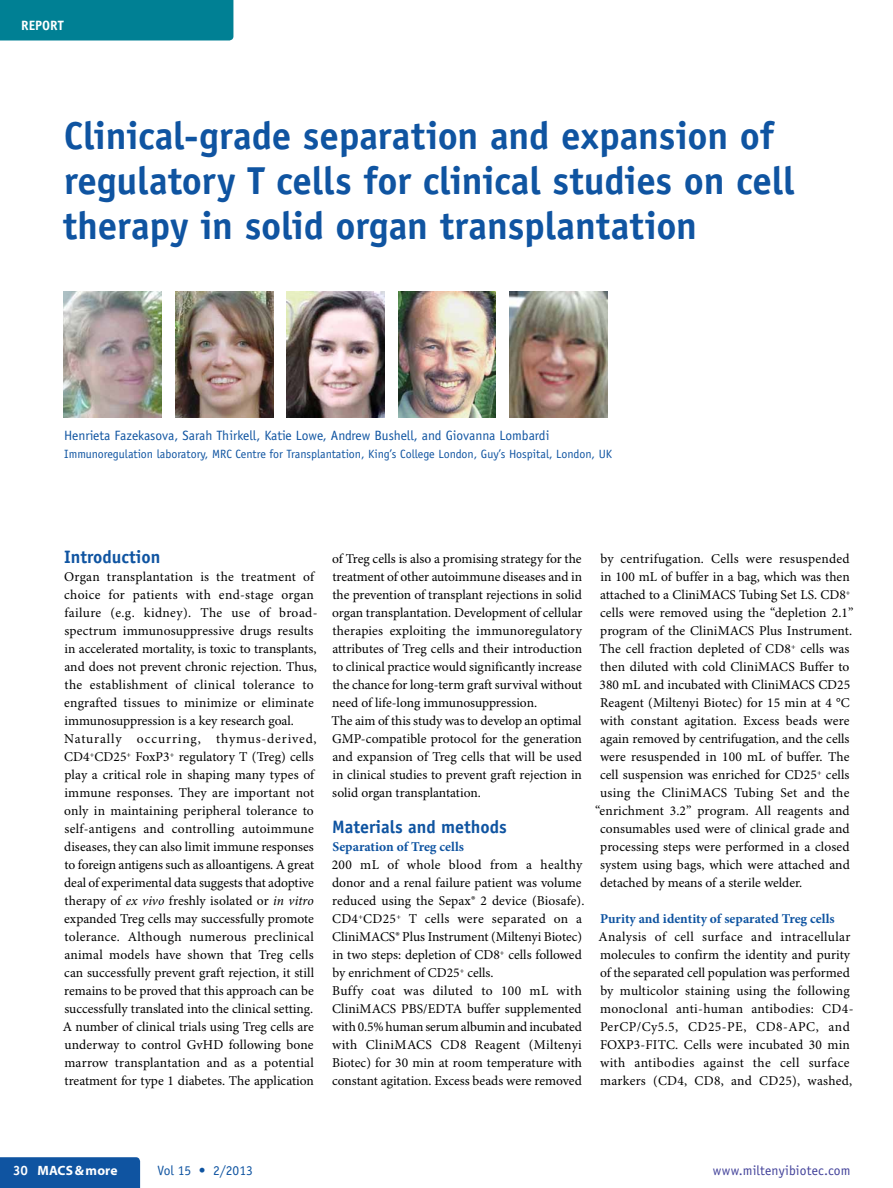
<style>
.page{position:relative;width:893px;height:1188px;background:#fff}
.page>*{position:absolute;margin:0;border:0;box-sizing:border-box;transform-origin:0 0}
.t1{font:700 39px/45px "Officina Sans Std";letter-spacing:-.005em;color:#0f54a1}
.t2{font:700 18px "Officina Sans Std";color:#0f54a1}
.t3{font:13.5px/18px "Minion Pro";letter-spacing:.005em;color:#000}
.t4{font:13.5px "Officina Sans Std";color:#0f54a1}
.t5{font:700 13.5px "Minion Pro";letter-spacing:-.005em;color:#0f54a1}
.t6{font:13.5px "Officina Sans Std";letter-spacing:.01em;color:#414099}
.t7{font:700 13.5px "Myriad Pro";letter-spacing:.01em;color:#fff}
.t8{font:700 13.5px "Officina Sans Std";color:#fff}
.t9{font:12px "Officina Sans Std";color:#0f54a1}
.s1{font-style:italic}
.s2{font-family:"Officina Sans Std"}
</style>
<div class="page">
<img style="left:64px;top:291px;width:98px;height:126px">
<img style="left:175px;top:291px;width:98px;height:126px">
<img style="left:287px;top:291px;width:97px;height:126px">
<img style="left:398px;top:291px;width:98px;height:126px">
<img style="left:509px;top:291px;width:98px;height:126px">
<div style="left:0;top:1157px;width:140px;height:31px;background:#0f54a1"></div>
<div style="left:0;top:0;width:233px;height:40px;background:#008094"></div>
<p class="t8" style="left:21px;top:17px;width:37px">Report</p>
<h1 class="t1" style="left:63px;top:112px;width:733px">Clinical-grade separation and expansion of regulatory T cells for clinical studies on cell therapy in solid organ transplantation</h1>
<p class="t4" style="left:64px;top:428px;width:487px">Henrieta Fazekasova, Sarah Thirkell, Katie Lowe, Andrew Bushell, and Giovanna Lombardi</p>
<p class="t9" style="left:64px;top:447px;width:549px">Immunoregulation laboratory, MRC Centre for Transplantation, King’s College London, Guy’s Hospital, London, UK</p>
<h2 class="t2" style="left:64px;top:546px;width:98px">Introduction</h2>
<p class="t3" style="left:63px;top:568px;width:256px">Organ transplantation is the treatment of choice for patients with end-stage organ failure (e.g. kidney). The use of broad&shy;spectrum immunosuppressive drugs results in accelerated mortality, is toxic to transplants, and does not prevent chronic rejection. Thus, the establishment of clinical tolerance to engrafted tissues to minimize or eliminate immunosuppression is a key research goal.<br>Naturally occurring, thymus-derived, CD4<sup>+</sup>CD25<sup>+</sup> FoxP3<sup>+</sup> regulatory T (Treg) cells play a critical role in shaping many types of immune responses. They are important not only in maintaining peripheral tolerance to self-antigens and controlling autoimmune diseases, they can also limit immune responses to foreign antigens such as alloantigens. A great deal of experimental data suggests that adoptive therapy of <span class="s1">ex vivo</span> freshly isolated or <span class="s1">in vitro </span>expanded Treg cells may successfully promote tolerance. Although numerous preclinical animal models have shown that Treg cells can successfully prevent graft rejection, it still remains to be proved that this approach can be successfully translated into the clinical setting.<br>A number of clinical trials using Treg cells are underway to control GvHD following bone marrow transplantation and as a potential treatment for type 1 diabetes. The application</p>
<p class="t3" style="left:332px;top:550px;width:252px">of Treg cells is also a promising strategy for the treatment of other autoimmune diseases and in the prevention of transplant rejections in solid organ transplantation. Development of cellular therapies exploiting the immunoregulatory attributes of Treg cells and their introduction to clinical practice would significantly increase the chance for long-term graft survival without need of life-long immunosuppression.<br>The aim of this study was to develop an optimal GMP-compatible protocol for the generation and expansion of Treg cells that will be used in clinical studies to prevent graft rejection in solid organ transplantation.</p>
<h2 class="t2" style="left:332px;top:816px;width:176px">Materials and methods</h2>
<p class="t5" style="left:332px;top:839px;width:133px">Separation of Treg cells</p>
<p class="t3" style="left:332px;top:856px;width:254px">200 mL of whole blood from a healthy donor and a renal failure patient was volume reduced using the Sepax® 2 device (Biosafe).<br>CD4<sup>+</sup>CD25<sup>+</sup> T cells were separated on a CliniMACS® Plus Instrument (Miltenyi Biotec) in two steps: depletion of CD8<sup>+</sup> cells followed by enrichment of CD25<sup>+</sup> cells.<br>Buffy coat was diluted to 100 mL with CliniMACS PBS/EDTA buffer supplemented with 0.5% human serum albumin and incubated with CliniMACS CD8 Reagent (Miltenyi Biotec) for 30 min at room temperature with constant agitation. Excess beads were removed</p>
<p class="t3" style="left:600px;top:550px;width:251px">by centrifugation. Cells were resuspended</p>
<p class="t3" style="left:600px;top:568px;width:251px">in 100 mL of buffer in a bag, which was then</p>
<p class="t3" style="left:600px;top:586px;width:252px">attached to a CliniMACS Tubing Set LS. CD8<sup>+</sup></p>
<p class="t3" style="left:600px;top:604px;width:255px">cells were removed using the “depletion 2.1”</p>
<p class="t3" style="left:600px;top:622px;width:253px">program of the CliniMACS Plus Instrument.</p>
<p class="t3" style="left:599px;top:640px;width:251px">The cell fraction depleted of CD8<sup>+</sup> cells was</p>
<p class="t3" style="left:600px;top:658px;width:251px">then diluted with cold CliniMACS Buffer to</p>
<p class="t3" style="left:599px;top:676px;width:252px">380 mL and incubated with CliniMACS CD25</p>
<p class="t3" style="left:600px;top:694px;width:251px">Reagent (Miltenyi Biotec) for 15 min at 4 °C</p>
<p class="t3" style="left:600px;top:712px;width:251px">with constant agitation. Excess beads were</p>
<p class="t3" style="left:600px;top:730px;width:251px">again removed by centrifugation, and the cells</p>
<p class="t3" style="left:600px;top:748px;width:251px">were resuspended in 100 mL of buffer. The</p>
<p class="t3" style="left:600px;top:766px;width:251px">cell suspension was enriched for CD25<sup>+</sup> cells</p>
<p class="t3" style="left:600px;top:784px;width:251px">using the CliniMACS Tubing Set and the</p>
<p class="t3" style="left:595px;top:802px;width:256px">“enrichment 3.2” program. All reagents and</p>
<p class="t3" style="left:600px;top:820px;width:251px">consumables used were of clinical grade and</p>
<p class="t3" style="left:600px;top:838px;width:251px">processing steps were performed in a closed</p>
<p class="t3" style="left:600px;top:856px;width:251px">system using bags, which were attached and</p>
<p class="t3" style="left:600px;top:874px;width:204px">detached by means of a sterile welder.</p>
<p class="t5" style="left:600px;top:911px;width:236px">Purity and identity of separated Treg cells</p>
<p class="t3" style="left:598px;top:928px;width:257px">Analysis of cell surface and intracellular molecules to confirm the identity and purity of the separated cell population was performed by multicolor staining using the following monoclonal anti-human antibodies: CD4- PerCP/Cy5.5, CD25-PE, CD8-APC, and FOXP3-FITC. Cells were incubated 30 min with antibodies against the cell surface markers (CD4, CD8, and CD25), washed,</p>
<p class="t7" style="left:13px;top:1163px;width:106px"><span class="s2">30</span> MACS&amp;more</p>
<p class="t4" style="left:157px;top:1162px;width:97px">Vol 15 • 2/2013</p>
<p class="t6" style="left:713px;top:1162px;width:139px">www.miltenyibiotec.com</p>
</div>
